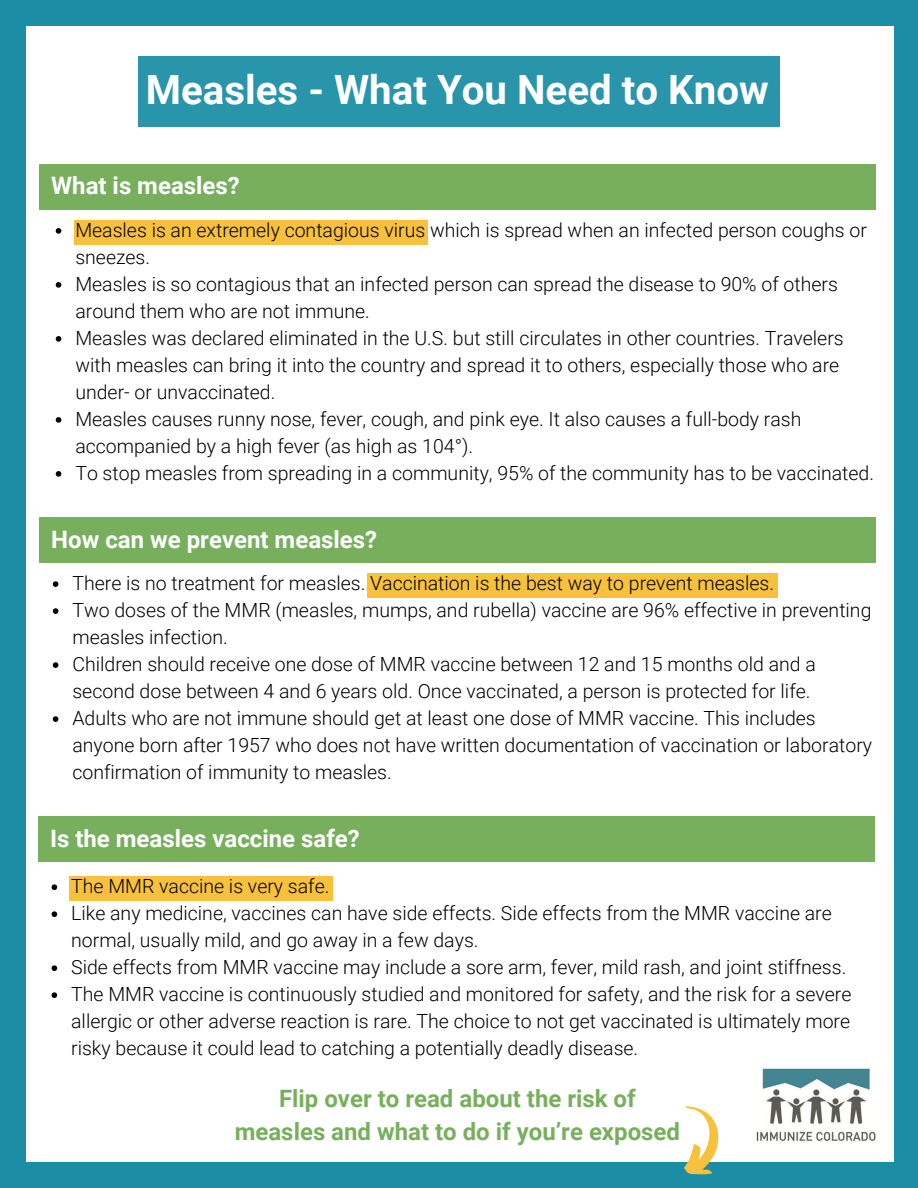
<style>
.page{position:relative;width:918px;height:1188px;background:#fff}
.page>*{position:absolute;margin:0;border:0;box-sizing:border-box;transform-origin:0 0}
.t1{font:700 40.2px "Roboto";color:#fff}
.t2{font:700 24px "Roboto";color:#fff}
.t3{font:700 24px/32.7px "Roboto";color:#78af5d;text-align:center}
.t4{font:300 19.5px/27px "Roboto";color:#000}
</style>
<div class="page">
<div style="left:0;top:0;width:918px;height:25px;background:#1b8ea5"></div>
<div style="left:367px;top:573px;width:410px;height:24px;background:#f7c13c"></div>
<div style="left:74px;top:220px;width:353px;height:25px;background:#f7c13c"></div>
<div style="left:0;top:13px;width:25px;height:930px;background:#1b8ea5"></div>
<div style="left:0;top:295px;width:25px;height:893px;background:#1b8ea5"></div>
<div style="left:894px;top:0;width:24px;height:918px;background:#1b8ea5"></div>
<div style="left:894px;top:271px;width:24px;height:917px;background:#1b8ea5"></div>
<div style="left:0;top:1163px;width:918px;height:25px;background:#1b8ea5"></div>
<div style="left:138px;top:57px;width:642px;height:70px;background:#2995aa"></div>
<div style="left:39px;top:164px;width:837px;height:45px;background:#78af5d"></div>
<div style="left:39px;top:518px;width:837px;height:45px;background:#78af5d"></div>
<div style="left:69px;top:876px;width:263px;height:24px;background:#f7c13c"></div>
<svg style="left:52px;top:884px;width:5px;height:6px"></svg>
<svg style="left:52px;top:911px;width:5px;height:6px"></svg>
<svg style="left:52px;top:965px;width:5px;height:6px"></svg>
<svg style="left:52px;top:992px;width:5px;height:6px"></svg>
<div style="left:38px;top:817px;width:836px;height:45px;background:#78af5d"></div>
<img style="left:756px;top:1068px;width:120px;height:74px">
<svg style="left:684px;top:1106px;width:35px;height:69px"></svg>
<svg style="left:56px;top:228px;width:5px;height:6px"></svg>
<svg style="left:56px;top:282px;width:5px;height:6px"></svg>
<svg style="left:56px;top:336px;width:5px;height:6px"></svg>
<svg style="left:56px;top:417px;width:5px;height:6px"></svg>
<svg style="left:56px;top:471px;width:5px;height:6px"></svg>
<svg style="left:53px;top:581px;width:5px;height:6px"></svg>
<svg style="left:53px;top:608px;width:5px;height:6px"></svg>
<svg style="left:53px;top:662px;width:5px;height:6px"></svg>
<svg style="left:53px;top:716px;width:5px;height:6px"></svg>
<h1 class="t1" style="left:146px;top:61px;width:624px">Measles - What You Need to Know</h1>
<p class="t2" style="left:51px;top:169px;width:190px">What is measles?</p>
<p class="t4" style="left:75px;top:216px;width:800px">Measles is an extremely contagious virus which is spread when an infected person coughs or sneezes.<br>Measles is so contagious that an infected person can spread the disease to 90% of others around them who are not immune.<br>Measles was declared eliminated in the U.S. but still circulates in other countries. Travelers with measles can bring it into the country and spread it to others, especially those who are under- or unvaccinated.<br>Measles causes runny nose, fever, cough, and pink eye. It also causes a full-body rash accompanied by a high fever (as high as 104°).<br>To stop measles from spreading in a community, 95% of the community has to be vaccinated.</p>
<p class="t2" style="left:51px;top:522px;width:327px">How can we prevent measles?</p>
<p class="t4" style="left:72px;top:569px;width:801px">There is no treatment for measles. Vaccination is the best way to prevent measles.<br>Two doses of the MMR (measles, mumps, and rubella) vaccine are 96% effective in preventing measles infection.<br>Children should receive one dose of MMR vaccine between 12 and 15 months old and a second dose between 4 and 6 years old. Once vaccinated, a person is protected for life.<br>Adults who are not immune should get at least one dose of MMR vaccine. This includes anyone born after 1957 who does not have written documentation of vaccination or laboratory confirmation of immunity to measles.</p>
<p class="t2" style="left:50px;top:821px;width:311px">Is the measles vaccine safe?</p>
<p class="t4" style="left:71px;top:872px;width:782px">The MMR vaccine is very safe.<br>Like any medicine, vaccines can have side effects. Side effects from the MMR vaccine are normal, usually mild, and go away in a few days.<br>Side effects from MMR vaccine may include a sore arm, fever, mild rash, and joint stiffness.<br>The MMR vaccine is continuously studied and monitored for safety, and the risk for a severe allergic or other adverse reaction is rare. The choice to not get vaccinated is ultimately more risky because it could lead to catching a potentially deadly disease.</p>
<p class="t3" style="left:235px;top:1082px;width:447px">Flip over to read about the risk of measles and what to do if you’re exposed</p>
</div>
